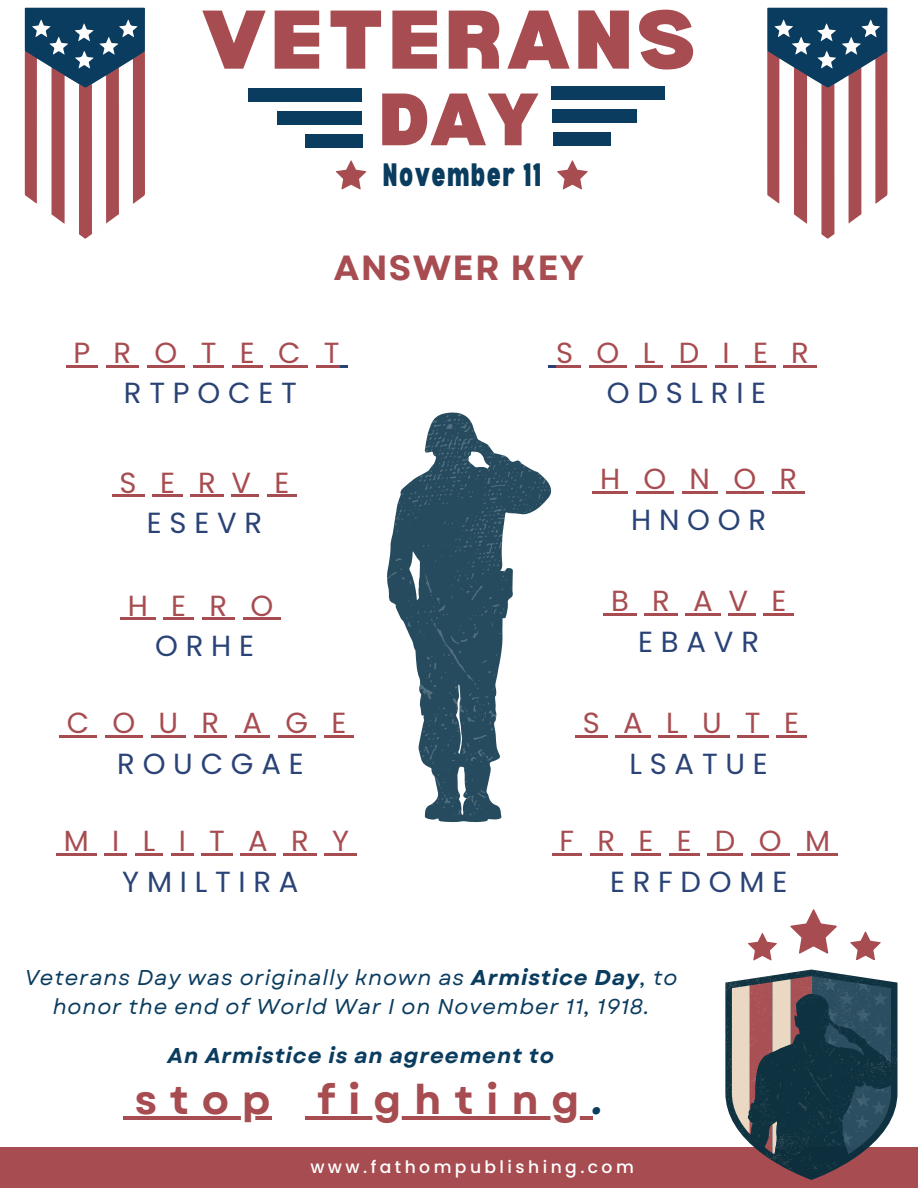
<style>
.page{position:relative;width:918px;height:1188px;background:#fff}
.page>*{position:absolute;margin:0;border:0;box-sizing:border-box;transform-origin:0 0}
.t1{font:900 81.3px "Bernoru";letter-spacing:.05em;color:#a74c50}
.t2{font:900 72.45px "Bernoru";color:#a74c50}
.t3{font:700 40.95px "Garet";letter-spacing:.315em;color:#a74c50}
.t4{font:700 34.95px "Garet";letter-spacing:.04em;color:#a74c50}
.t5{font:900 condensed 31.65px "Bernoru";letter-spacing:.045em;color:#0a3c5f}
.t6{font:29.1px "Poppins";letter-spacing:.8em;color:#a74c50}
.t7{font:29.1px "Poppins";letter-spacing:.265em;color:#2a4376}
.t8{font:italic 21.45px/29.2px "Garet";letter-spacing:.04em;color:#0a3c5f;text-align:center}
.t9{font:italic 700 21.45px "Garet";letter-spacing:.04em;color:#0a3c5f}
.t10{font:500 17.1px "Poppins";letter-spacing:.2em;color:#fff}
.s1{font-weight:700}
.s2{font-style:italic;color:#0a3c5f}
</style>
<div class="page">
<svg style="left:790px;top:909px;width:47px;height:45px"></svg>
<svg style="left:850px;top:931px;width:31px;height:29px"></svg>
<svg style="left:748px;top:933px;width:29px;height:27px"></svg>
<div style="left:248px;top:88px;width:114px;height:14px;background:#0a3c5f"></div>
<div style="left:278px;top:111px;width:84px;height:14px;background:#0a3c5f"></div>
<div style="left:305px;top:134px;width:57px;height:14px;background:#0a3c5f"></div>
<div style="left:551px;top:86px;width:114px;height:14px;background:#0a3c5f"></div>
<div style="left:552px;top:109px;width:85px;height:14px;background:#0a3c5f"></div>
<div style="left:553px;top:132px;width:58px;height:14px;background:#0a3c5f"></div>
<svg style="left:336px;top:160px;width:30px;height:29px"></svg>
<svg style="left:557px;top:160px;width:31px;height:29px"></svg>
<svg style="left:767px;top:8px;width:120px;height:230px"></svg>
<svg style="left:25px;top:8px;width:120px;height:230px"></svg>
<div style="left:0;top:1148px;width:918px;height:40px;background:#a74c50"></div>
<svg style="left:424px;top:412px;width:128px;height:411px"></svg>
<svg style="left:387px;top:413px;width:163px;height:403px"></svg>
<svg style="left:123px;top:1116px;width:12px;height:3px"></svg>
<hr style="left:135px;top:1116px;width:137px;height:3px;background:#a74c50">
<svg style="left:306px;top:1116px;width:11px;height:3px"></svg>
<hr style="left:317px;top:1116px;width:264px;height:3px;background:#a74c50">
<svg style="left:581px;top:1116px;width:11px;height:3px"></svg>
<svg style="left:112px;top:495px;width:32px;height:2px"></svg>
<svg style="left:152px;top:495px;width:31px;height:2px"></svg>
<svg style="left:191px;top:495px;width:33px;height:2px"></svg>
<svg style="left:232px;top:495px;width:27px;height:2px"></svg>
<svg style="left:267px;top:495px;width:30px;height:2px"></svg>
<svg style="left:66px;top:365px;width:32px;height:2px"></svg>
<svg style="left:106px;top:365px;width:33px;height:2px"></svg>
<svg style="left:147px;top:365px;width:8px;height:2px"></svg>
<hr style="left:155px;top:365px;width:22px;height:2px;background:#a74c50">
<svg style="left:177px;top:365px;width:8px;height:2px"></svg>
<svg style="left:193px;top:365px;width:31px;height:2px"></svg>
<svg style="left:232px;top:365px;width:31px;height:2px"></svg>
<svg style="left:270px;top:365px;width:8px;height:2px"></svg>
<hr style="left:278px;top:365px;width:23px;height:2px;background:#a74c50">
<svg style="left:301px;top:365px;width:7px;height:2px"></svg>
<svg style="left:316px;top:365px;width:31px;height:2px"></svg>
<svg style="left:603px;top:614px;width:34px;height:2px"></svg>
<svg style="left:644px;top:614px;width:34px;height:2px"></svg>
<svg style="left:685px;top:614px;width:8px;height:2px"></svg>
<hr style="left:693px;top:614px;width:20px;height:2px;background:#a74c50">
<svg style="left:713px;top:614px;width:8px;height:2px"></svg>
<hr style="left:728px;top:614px;width:20px;height:2px;background:#a74c50">
<svg style="left:748px;top:614px;width:8px;height:2px"></svg>
<svg style="left:764px;top:614px;width:30px;height:2px"></svg>
<svg style="left:592px;top:491px;width:8px;height:3px"></svg>
<hr style="left:600px;top:491px;width:20px;height:3px;background:#a74c50">
<svg style="left:620px;top:491px;width:8px;height:3px"></svg>
<svg style="left:636px;top:491px;width:7px;height:3px"></svg>
<hr style="left:643px;top:491px;width:23px;height:3px;background:#a74c50">
<svg style="left:666px;top:491px;width:8px;height:3px"></svg>
<svg style="left:682px;top:491px;width:8px;height:3px"></svg>
<hr style="left:690px;top:491px;width:20px;height:3px;background:#a74c50">
<svg style="left:710px;top:491px;width:8px;height:3px"></svg>
<svg style="left:726px;top:491px;width:7px;height:3px"></svg>
<hr style="left:733px;top:491px;width:23px;height:3px;background:#a74c50">
<svg style="left:756px;top:491px;width:8px;height:3px"></svg>
<svg style="left:772px;top:491px;width:8px;height:3px"></svg>
<hr style="left:780px;top:491px;width:17px;height:3px;background:#a74c50">
<svg style="left:797px;top:491px;width:8px;height:3px"></svg>
<svg style="left:120px;top:618px;width:8px;height:2px"></svg>
<hr style="left:128px;top:618px;width:20px;height:2px;background:#a74c50">
<svg style="left:148px;top:618px;width:8px;height:2px"></svg>
<svg style="left:164px;top:618px;width:30px;height:2px"></svg>
<svg style="left:202px;top:618px;width:33px;height:2px"></svg>
<svg style="left:243px;top:618px;width:8px;height:2px"></svg>
<hr style="left:251px;top:618px;width:22px;height:2px;background:#a74c50">
<svg style="left:273px;top:618px;width:8px;height:2px"></svg>
<svg style="left:59px;top:736px;width:8px;height:2px"></svg>
<hr style="left:67px;top:736px;width:22px;height:2px;background:#a74c50">
<svg style="left:89px;top:736px;width:8px;height:2px"></svg>
<svg style="left:105px;top:736px;width:7px;height:2px"></svg>
<hr style="left:112px;top:736px;width:23px;height:2px;background:#a74c50">
<svg style="left:135px;top:736px;width:8px;height:2px"></svg>
<svg style="left:151px;top:736px;width:35px;height:2px"></svg>
<svg style="left:194px;top:736px;width:33px;height:2px"></svg>
<svg style="left:235px;top:736px;width:35px;height:2px"></svg>
<svg style="left:278px;top:736px;width:8px;height:2px"></svg>
<hr style="left:286px;top:736px;width:22px;height:2px;background:#a74c50">
<svg style="left:308px;top:736px;width:8px;height:2px"></svg>
<svg style="left:324px;top:736px;width:30px;height:2px"></svg>
<svg style="left:575px;top:736px;width:33px;height:2px"></svg>
<svg style="left:615px;top:736px;width:8px;height:2px"></svg>
<hr style="left:623px;top:736px;width:20px;height:2px;background:#a74c50">
<svg style="left:643px;top:736px;width:8px;height:2px"></svg>
<svg style="left:658px;top:736px;width:28px;height:2px"></svg>
<svg style="left:694px;top:736px;width:8px;height:2px"></svg>
<hr style="left:702px;top:736px;width:20px;height:2px;background:#a74c50">
<svg style="left:722px;top:736px;width:7px;height:2px"></svg>
<svg style="left:737px;top:736px;width:31px;height:2px"></svg>
<svg style="left:776px;top:736px;width:31px;height:2px"></svg>
<svg style="left:552px;top:854px;width:30px;height:2px"></svg>
<svg style="left:590px;top:854px;width:33px;height:2px"></svg>
<svg style="left:631px;top:854px;width:30px;height:2px"></svg>
<svg style="left:669px;top:854px;width:30px;height:2px"></svg>
<svg style="left:707px;top:854px;width:8px;height:2px"></svg>
<hr style="left:715px;top:854px;width:21px;height:2px;background:#a74c50">
<svg style="left:736px;top:854px;width:7px;height:2px"></svg>
<svg style="left:751px;top:854px;width:8px;height:2px"></svg>
<hr style="left:759px;top:854px;width:23px;height:2px;background:#a74c50">
<svg style="left:782px;top:854px;width:7px;height:2px"></svg>
<svg style="left:797px;top:854px;width:8px;height:2px"></svg>
<hr style="left:805px;top:854px;width:25px;height:2px;background:#a74c50">
<svg style="left:830px;top:854px;width:8px;height:2px"></svg>
<svg style="left:548px;top:365px;width:33px;height:2px"></svg>
<svg style="left:589px;top:365px;width:8px;height:2px"></svg>
<hr style="left:597px;top:365px;width:23px;height:2px;background:#a74c50">
<svg style="left:620px;top:365px;width:7px;height:2px"></svg>
<svg style="left:635px;top:365px;width:28px;height:2px"></svg>
<svg style="left:671px;top:365px;width:8px;height:2px"></svg>
<hr style="left:679px;top:365px;width:20px;height:2px;background:#a74c50">
<svg style="left:699px;top:365px;width:8px;height:2px"></svg>
<svg style="left:715px;top:365px;width:23px;height:2px"></svg>
<svg style="left:745px;top:365px;width:31px;height:2px"></svg>
<svg style="left:784px;top:365px;width:33px;height:2px"></svg>
<svg style="left:56px;top:854px;width:8px;height:2px"></svg>
<hr style="left:64px;top:854px;width:25px;height:2px;background:#a74c50">
<svg style="left:89px;top:854px;width:8px;height:2px"></svg>
<svg style="left:105px;top:854px;width:22px;height:2px"></svg>
<svg style="left:135px;top:854px;width:28px;height:2px"></svg>
<svg style="left:171px;top:854px;width:23px;height:2px"></svg>
<svg style="left:201px;top:854px;width:32px;height:2px"></svg>
<svg style="left:240px;top:854px;width:8px;height:2px"></svg>
<hr style="left:248px;top:854px;width:20px;height:2px;background:#a74c50">
<svg style="left:268px;top:854px;width:8px;height:2px"></svg>
<svg style="left:283px;top:854px;width:34px;height:2px"></svg>
<svg style="left:324px;top:854px;width:33px;height:2px"></svg>
<svg style="left:725px;top:970px;width:172px;height:210px;background:#535962"></svg>
<p class="t1" style="left:201px;top:-7px;width:496px">VETERANS</p>
<p class="t2" style="left:379px;top:78px;width:162px">DAY</p>
<p class="t5" style="left:383px;top:157px;width:160px">November 11</p>
<p class="t4" style="left:334px;top:243px;width:252px">ANSWER KEY</p>
<p class="t6" style="left:73px;top:332px;width:268px">PROTECT</p>
<p class="t7" style="left:124px;top:373px;width:174px">RTPOCET</p>
<p class="t6" style="left:120px;top:462px;width:171px">SERVE</p>
<p class="t7" style="left:147px;top:502px;width:117px">ESEVR</p>
<p class="t6" style="left:128px;top:585px;width:147px">HERO</p>
<p class="t7" style="left:155px;top:625px;width:100px">ORHE</p>
<p class="t6" style="left:67px;top:703px;width:281px">COURAGE</p>
<p class="t7" style="left:117px;top:743px;width:188px">ROUCGAE</p>
<p class="t6" style="left:64px;top:821px;width:287px">MILITARY</p>
<p class="t7" style="left:122px;top:861px;width:178px">YMILTIRA</p>
<p class="t6" style="left:556px;top:332px;width:254px">SOLDIER</p>
<p class="t7" style="left:607px;top:373px;width:161px">ODSLRIE</p>
<p class="t6" style="left:600px;top:459px;width:199px">HONOR</p>
<p class="t7" style="left:631px;top:499px;width:137px">HNOOR</p>
<p class="t6" style="left:611px;top:581px;width:177px">BRAVE</p>
<p class="t7" style="left:638px;top:621px;width:122px">EBAVR</p>
<p class="t6" style="left:583px;top:703px;width:218px">SALUTE</p>
<p class="t7" style="left:629px;top:743px;width:140px">LSATUE</p>
<p class="t6" style="left:559px;top:821px;width:272px">FREEDOM</p>
<p class="t7" style="left:610px;top:861px;width:179px">ERFDOME</p>
<p class="t8" style="left:25px;top:963px;width:654px">Veterans Day was originally known as <span class="s1">Armistice Day</span>, to honor the end of World War I on November 11, 1918.</p>
<p class="t9" style="left:168px;top:1040px;width:388px">An Armistice is an agreement to</p>
<p class="t3" style="left:135px;top:1070px;width:470px">stop fighting<span class="s2">.</span></p>
<p class="t10" style="left:310px;top:1155px;width:325px">www.fathompublishing.com</p>
</div>
